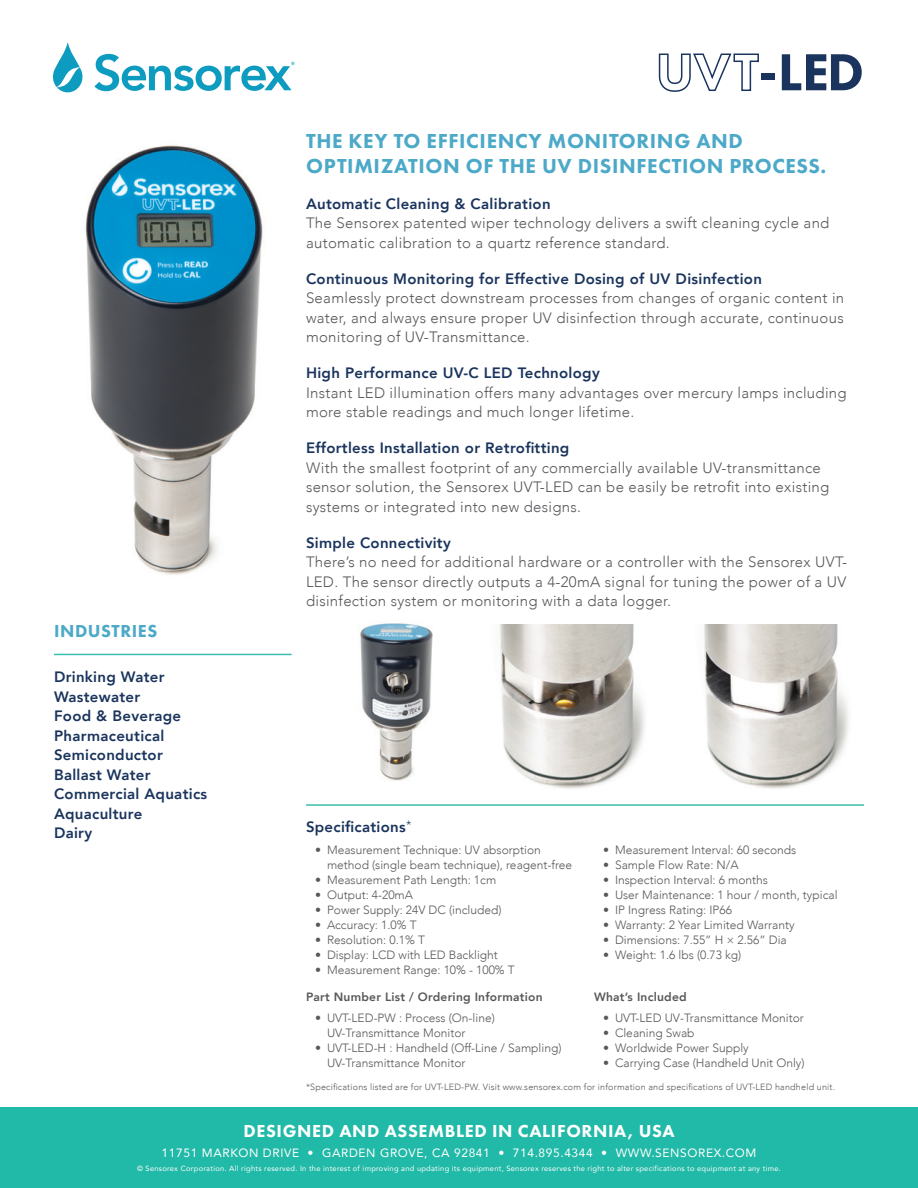
<style>
.page{position:relative;width:918px;height:1188px;background:#fff}
.page>*{position:absolute;margin:0;border:0;box-sizing:border-box;transform-origin:0 0}
.t1{font:800 54px "Futura PT";color:#1a345d}
.t2{font:800 21px/25.2px "Futura PT";letter-spacing:.03em;color:#4ca9c8}
.t3{font:800 18px "Futura PT";letter-spacing:.035em;color:#fff}
.t4{font:800 18px "Futura PT";letter-spacing:.03em;color:#4ca9c8}
.t5{font:300 15px/19.5px "Avenir";letter-spacing:.02em;color:#57585a}
.t6{font:800 15px "Avenir";letter-spacing:.02em;color:#1a345d}
.t7{font:300 12px/15px "Avenir";color:#57585a}
.t8{font:12px "Avenir";letter-spacing:.05em;color:#fff}
.t9{font:800 12px "Avenir";letter-spacing:.02em;color:#57585a}
.t10{font:300 9px "Avenir";letter-spacing:.02em;color:#57585a}
.t11{font:7.5px "Avenir";letter-spacing:.035em;color:#fff}
</style>
<div class="page">
<div style="left:0;top:1108px;width:918px;height:80px;background:#21b9a7"></div>
<hr style="left:54px;top:654px;width:238px;height:1px;background:#38beab">
<img style="left:85px;top:145px;width:178px;height:430px">
<svg style="left:658px;top:53px;width:101px;height:39px"></svg>
<hr style="left:306px;top:804px;width:558px;height:2px;background:#3bbeab">
<img style="left:360px;top:623px;width:73px;height:158px">
<img style="left:500px;top:624px;width:145px;height:165px">
<img style="left:704px;top:624px;width:145px;height:165px">
<svg style="left:52px;top:42px;width:31px;height:50px"></svg>
<svg style="left:95px;top:54px;width:200px;height:37px"></svg>
<p class="t1" style="left:759px;top:39px;width:107px">-LED</p>
<p class="t4" style="left:54px;top:620px;width:105px">INDUSTRIES</p>
<p class="t6" style="left:54px;top:665px;width:112px">Drinking Water</p>
<p class="t6" style="left:54px;top:685px;width:88px">Wastewater</p>
<p class="t6" style="left:54px;top:704px;width:129px">Food &amp; Beverage</p>
<p class="t6" style="left:54px;top:724px;width:112px">Pharmaceutical</p>
<p class="t6" style="left:54px;top:743px;width:110px">Semiconductor</p>
<p class="t6" style="left:54px;top:763px;width:98px">Ballast Water</p>
<p class="t6" style="left:54px;top:782px;width:155px">Commercial Aquatics</p>
<p class="t6" style="left:54px;top:802px;width:90px">Aquaculture</p>
<p class="t6" style="left:54px;top:821px;width:40px">Dairy</p>
<p class="t2" style="left:306px;top:128px;width:522px">THE KEY TO EFFICIENCY MONITORING AND<br>OPTIMIZATION OF THE UV DISINFECTION PROCESS.</p>
<p class="t6" style="left:306px;top:192px;width:246px">Automatic Cleaning &amp; Calibration</p>
<p class="t5" style="left:306px;top:214px;width:525px">The Sensorex patented wiper technology delivers a swift cleaning cycle and automatic calibration to a quartz reference standard.</p>
<p class="t6" style="left:306px;top:267px;width:458px">Continuous Monitoring for Effective Dosing of UV Disinfection</p>
<p class="t5" style="left:306px;top:289px;width:540px;text-align:justify">Seamlessly protect downstream processes from changes of organic content in water, and always ensure proper UV disinfection through accurate, continuous monitoring of UV-Transmittance.</p>
<p class="t6" style="left:306px;top:362px;width:295px">High Performance UV-C LED Technology</p>
<p class="t5" style="left:306px;top:383px;width:542px">Instant LED illumination offers many advantages over mercury lamps including more stable readings and much longer lifetime.</p>
<p class="t6" style="left:306px;top:437px;width:265px">Effortless Installation or Retrofitting</p>
<p class="t5" style="left:306px;top:458px;width:525px">With the smallest footprint of any commercially available UV-transmittance sensor solution, the Sensorex UVT-LED can be easily be retrofit into existing systems or integrated into new designs.</p>
<p class="t6" style="left:306px;top:531px;width:146px">Simple Connectivity</p>
<p class="t5" style="left:306px;top:553px;width:543px;text-align:justify">There’s no need for additional hardware or a controller with the Sensorex UVT-LED. The sensor directly outputs a 4-20mA signal for tuning the power of a UV disinfection system or monitoring with a data logger.</p>
<p class="t6" style="left:306px;top:815px;width:107px">Specifications<sup>*</sup></p>
<p class="t7" style="left:327px;top:843px;width:247px;text-indent:-12px">• Measurement Technique: UV absorption method (single beam technique), reagent-free</p>
<p class="t7" style="left:315px;top:873px;width:183px">• Measurement Path Length: 1cm</p>
<p class="t7" style="left:315px;top:888px;width:100px">• Output: 4-20mA</p>
<p class="t7" style="left:315px;top:903px;width:188px">• Power Supply: 24V DC (included)</p>
<p class="t7" style="left:315px;top:918px;width:103px">• Accuracy: 1.0% T</p>
<p class="t7" style="left:315px;top:933px;width:111px">• Resolution: 0.1% T</p>
<p class="t7" style="left:315px;top:948px;width:184px">• Display: LCD with LED Backlight</p>
<p class="t7" style="left:315px;top:963px;width:201px">• Measurement Range: 10% - 100% T</p>
<p class="t9" style="left:306px;top:987px;width:238px">Part Number List / Ordering Information</p>
<p class="t7" style="left:327px;top:1011px;width:169px;text-indent:-12px">• UVT-LED-PW : Process (On-line)<br>UV-Transmittance Monitor</p>
<p class="t7" style="left:327px;top:1041px;width:236px;text-indent:-12px">• UVT-LED-H : Handheld (Off-Line / Sampling)<br>UV-Transmittance Monitor</p>
<p class="t7" style="left:603px;top:843px;width:195px">• Measurement Interval: 60 seconds</p>
<p class="t7" style="left:603px;top:858px;width:137px">• Sample Flow Rate: N/A</p>
<p class="t7" style="left:603px;top:873px;width:167px">• Inspection Interval: 6 months</p>
<p class="t7" style="left:603px;top:888px;width:236px">• User Maintenance: 1 hour / month, typical</p>
<p class="t7" style="left:603px;top:903px;width:131px">• IP Ingress Rating: IP66</p>
<p class="t7" style="left:603px;top:918px;width:193px">• Warranty: 2 Year Limited Warranty</p>
<p class="t7" style="left:603px;top:933px;width:185px">• Dimensions: 7.55” H × 2.56” Dia</p>
<p class="t7" style="left:603px;top:948px;width:140px">• Weight: 1.6 lbs (0.73 kg)</p>
<p class="t9" style="left:594px;top:987px;width:94px">What’s Included</p>
<p class="t7" style="left:603px;top:1011px;width:202px">• UVT-LED UV-Transmittance Monitor</p>
<p class="t7" style="left:603px;top:1026px;width:93px">• Cleaning Swab</p>
<p class="t7" style="left:603px;top:1041px;width:147px">• Worldwide Power Supply</p>
<p class="t7" style="left:603px;top:1056px;width:203px">• Carrying Case (Handheld Unit Only)</p>
<p class="t10" style="left:306px;top:1081px;width:531px">*Specifications listed are for UVT-LED-PW. Visit www.sensorex.com for information and specifications of UVT-LED handheld unit.</p>
<p class="t3" style="left:243px;top:1120px;width:433px">DESIGNED AND ASSEMBLED IN CALIFORNIA, USA</p>
<p class="t8" style="left:162px;top:1144px;width:596px">11751 MARKON DRIVE • GARDEN GROVE, CA 92841 • 714.895.4344 • WWW.SENSOREX.COM</p>
<p class="t11" style="left:137px;top:1162px;width:645px">© Sensorex Corporation. All rights reserved. In the interest of improving and updating its equipment, Sensorex reserves the right to alter specifications to equipment at any time.</p>
</div>
